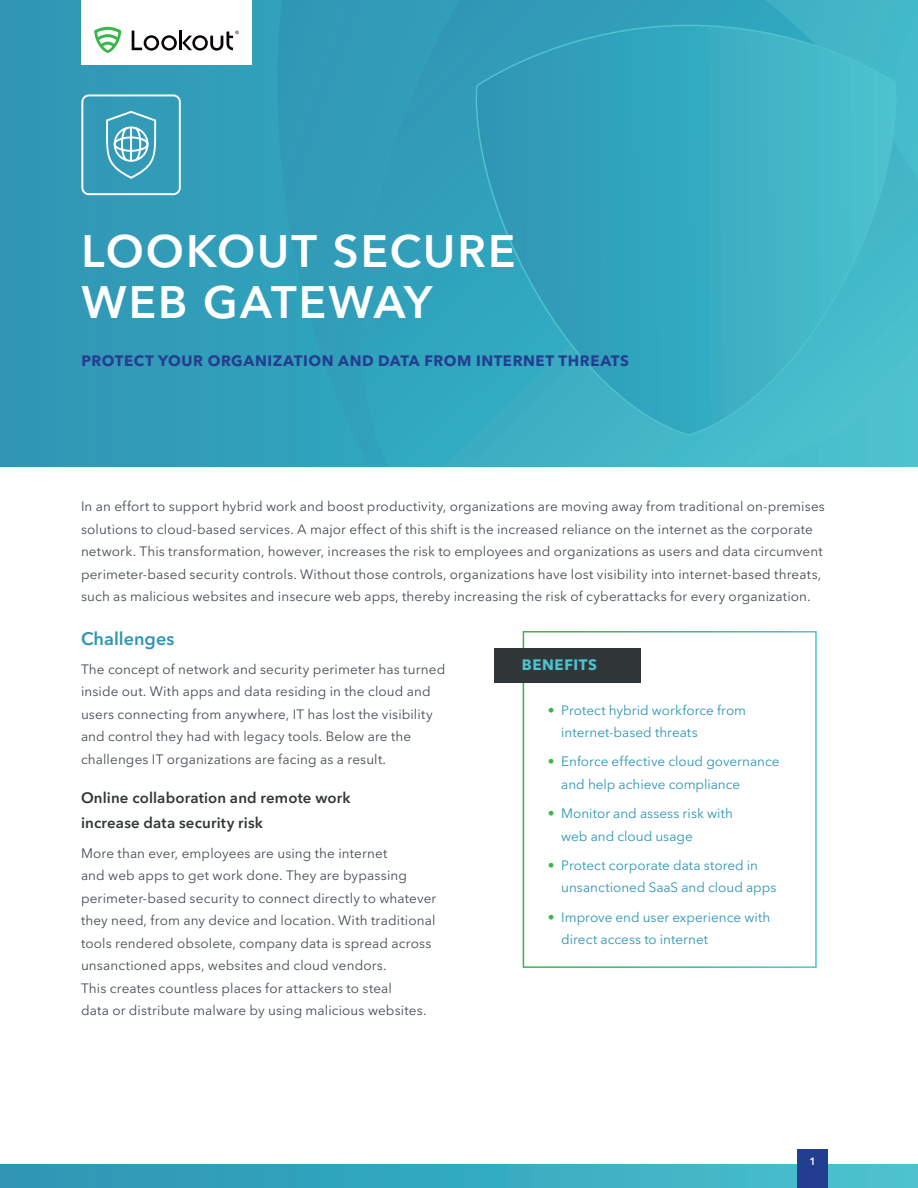
<style>
.page{position:relative;width:918px;height:1188px;background:#fff}
.page>*{position:absolute;margin:0;border:0;box-sizing:border-box;transform-origin:0 0}
.Cover_Page_Title{font:600 45px/51px "Avenir Next LT Pro";letter-spacing:.045em;color:#fff}
.Headline{font:600 18px "Avenir Next LT Pro";color:#3095b4}
.Gray_Subhead{font:600 15px/25.5px "Avenir Next LT Pro";letter-spacing:.01em;color:#313738}
.Cover_Page_Sub_Title{font:700 15px "Avenir Next LT Pro";letter-spacing:.035em;color:#233e91}
.Headline-2{font:700 15px "Avenir Next LT Pro";letter-spacing:.04em;color:#4ec3cf}
.BodyCopy{font:13.5px/22.5px "Avenir Next LT Pro";letter-spacing:.01em;color:#444d51}
.t1{font:13.5px/22.5px "Avenir Next LT Pro";color:#3095b4}
.t2{font:600 10.5px "Avenir Next LT Pro";color:#fff}
.s1{color:#3ab54a}
</style>
<div class="page">
<div style="left:0;top:0;width:918px;height:467px;background:#319cb8"></div>
<svg style="left:361px;top:0;width:557px;height:467px"></svg>
<svg style="left:475px;top:24px;width:425px;height:413px"></svg>
<div style="left:0;top:1165px;width:918px;height:23px;background:linear-gradient(to right,#2994b3,#49c2ce)"></div>
<div style="left:798px;top:1150px;width:30px;height:38px;background:#233e91"></div>
<div style="left:81px;top:0;width:171px;height:64px;background:#fff"></div>
<svg style="left:94px;top:26px;width:27px;height:27px"></svg>
<svg style="left:131px;top:30px;width:108px;height:21px"></svg>
<svg style="left:81px;top:94px;width:100px;height:101px"></svg>
<hr style="left:130px;top:127px;width:2px;height:34px;background:#fff">
<div style="left:523px;top:631px;width:294px;height:337px;border:2px solid #fff"></div>
<div style="left:494px;top:648px;width:147px;height:34px;background:#313738"></div>
<p class="Cover_Page_Title" style="left:81px;top:226px;width:436px">LOOKOUT SECURE<br>WEB GATEWAY</p>
<p class="Cover_Page_Sub_Title" style="left:81px;top:352px;width:549px">PROTECT YOUR ORGANIZATION AND DATA FROM INTERNET THREATS</p>
<p class="BodyCopy" style="left:81px;top:495px;width:745px">In an effort to support hybrid work and boost productivity, organizations are moving away from traditional on-premises solutions to cloud-based services. A major effect of this shift is the increased reliance on the internet as the corporate network. This transformation, however, increases the risk to employees and organizations as users and data circumvent perimeter-based security controls. Without those controls, organizations have lost visibility into internet-based threats, such as malicious websites and insecure web apps, thereby increasing the risk of cyberattacks for every organization.</p>
<p class="Headline" style="left:81px;top:627px;width:95px">Challenges</p>
<p class="BodyCopy" style="left:81px;top:658px;width:366px">The concept of network and security perimeter has turned inside out. With apps and data residing in the cloud and users connecting from anywhere, IT has lost the visibility and control they had with legacy tools. Below are the challenges IT organizations are facing as a result.</p>
<p class="Gray_Subhead" style="left:81px;top:785px;width:271px">Online collaboration and remote work increase data security risk</p>
<p class="BodyCopy" style="left:81px;top:842px;width:357px">More than ever, employees are using the internet<br>and web apps to get work done. They are bypassing perimeter-based security to connect directly to whatever they need, from any device and location. With traditional tools rendered obsolete, company data is spread across unsanctioned apps, websites and cloud vendors.<br>This creates countless places for attackers to steal<br>data or distribute malware by using malicious websites.</p>
<p class="Headline-2" style="left:522px;top:655px;width:77px">BENEFITS</p>
<p class="t1" style="left:561px;top:699px;width:186px;text-indent:-14px"><span class="s1">•</span> Protect hybrid workforce from internet-based threats</p>
<p class="t1" style="left:561px;top:750px;width:220px;text-indent:-14px"><span class="s1">•</span> Enforce effective cloud governance and help achieve compliance</p>
<p class="t1" style="left:561px;top:802px;width:173px;text-indent:-14px"><span class="s1">•</span> Monitor and assess risk with web and cloud usage</p>
<p class="t1" style="left:561px;top:854px;width:217px;text-indent:-14px"><span class="s1">•</span> Protect corporate data stored in unsanctioned SaaS and cloud apps</p>
<p class="t1" style="left:561px;top:906px;width:210px;text-indent:-14px"><span class="s1">•</span> Improve end user experience with direct access to internet</p>
<p class="t2" style="left:810px;top:1155px;width:8px">1</p>
</div>
